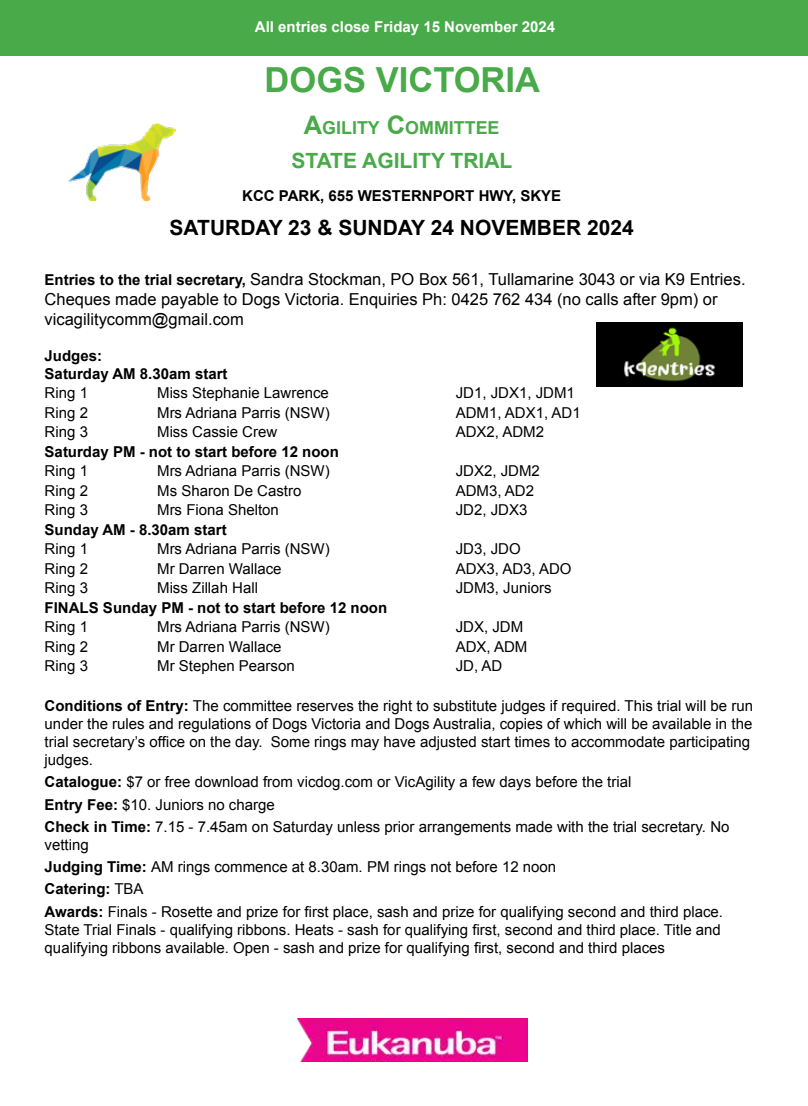
<style>
.page{position:relative;width:808px;height:1106px;background:#fff}
.page>*{position:absolute;margin:0;border:0;box-sizing:border-box;transform-origin:0 0}
.t1{font:700 34.5px "Arial";color:#48aa48}
.t2{font:700 21px "Arial";color:#000}
.t3{font:700 21px "Arial";color:#48aa48}
.t4{font:700 17.85px "Arial";color:#48aa48}
.t5{font:16.5px/19.8px "Arial";color:#000}
.t6{font:15px/22.2px "Arial";color:#000}
.t7{font:700 15px/18px "Arial";color:#000}
.t8{font:700 15px "Arial";color:#fff}
.s1{font-size:25.5px}
.s2{font-weight:700;font-size:15px}
.s3{font-weight:700}
</style>
<div class="page">
<div style="left:0;top:0;width:808px;height:55px;background:#48aa48"></div>
<img style="left:298px;top:1018px;width:229px;height:43px">
<img style="left:68px;top:123px;width:107px;height:77px">
<img style="left:596px;top:322px;width:146px;height:64px">
<p class="t8" style="left:255px;top:17px;width:302px">All entries close Friday 15 November 2024</p>
<h1 class="t1" style="left:265px;top:58px;width:277px">DOGS VICTORIA</h1>
<p class="t4" style="left:304px;top:116px;width:197px"><span class="s1">A</span>GILITY <span class="s1">C</span>OMMITTEE</p>
<h2 class="t3" style="left:291px;top:147px;width:222px">STATE AGILITY TRIAL</h2>
<p class="t7" style="left:242px;top:187px;width:320px">KCC PARK, 655 WESTERNPORT HWY, SKYE</p>
<h2 class="t2" style="left:170px;top:214px;width:466px">SATURDAY 23 &amp; SUNDAY 24 NOVEMBER 2024</h2>
<p class="t5" style="left:45px;top:269px;width:702px"><span class="s2">Entries to the trial secretary,</span> Sandra Stockman, PO Box 561, Tullamarine 3043 or via K9 Entries.<br>Cheques made payable to Dogs Victoria. Enquiries Ph: 0425 762 434 (no calls after 9pm) or vicagilitycomm@gmail.com</p>
<p class="t7" style="left:45px;top:347px;width:184px">Judges:<br>Saturday AM 8.30am start</p>
<p class="t6" style="left:45px;top:382px;width:45px">Ring 1</p>
<p class="t6" style="left:157px;top:382px;width:173px">Miss Stephanie Lawrence</p>
<p class="t6" style="left:456px;top:382px;width:121px">JD1, JDX1, JDM1</p>
<p class="t6" style="left:45px;top:401px;width:45px">Ring 2</p>
<p class="t6" style="left:157px;top:401px;width:174px">Mrs Adriana Parris (NSW)</p>
<p class="t6" style="left:456px;top:401px;width:127px">ADM1, ADX1, AD1</p>
<p class="t6" style="left:45px;top:421px;width:45px">Ring 3</p>
<p class="t6" style="left:157px;top:421px;width:121px">Miss Cassie Crew</p>
<p class="t6" style="left:456px;top:421px;width:90px">ADX2, ADM2</p>
<p class="t7" style="left:45px;top:443px;width:296px">Saturday PM - not to start before 12 noon</p>
<p class="t6" style="left:45px;top:460px;width:45px">Ring 1</p>
<p class="t6" style="left:157px;top:460px;width:174px">Mrs Adriana Parris (NSW)</p>
<p class="t6" style="left:456px;top:460px;width:86px">JDX2, JDM2</p>
<p class="t6" style="left:45px;top:479px;width:45px">Ring 2</p>
<p class="t6" style="left:157px;top:479px;width:146px">Ms Sharon De Castro</p>
<p class="t6" style="left:456px;top:479px;width:80px">ADM3, AD2</p>
<p class="t6" style="left:45px;top:499px;width:45px">Ring 3</p>
<p class="t6" style="left:157px;top:499px;width:123px">Mrs Fiona Shelton</p>
<p class="t6" style="left:456px;top:499px;width:73px">JD2, JDX3</p>
<p class="t7" style="left:45px;top:521px;width:183px">Sunday AM - 8.30am start</p>
<p class="t6" style="left:45px;top:538px;width:45px">Ring 1</p>
<p class="t6" style="left:157px;top:538px;width:174px">Mrs Adriana Parris (NSW)</p>
<p class="t6" style="left:456px;top:538px;width:67px">JD3, JDO</p>
<p class="t6" style="left:45px;top:557px;width:45px">Ring 2</p>
<p class="t6" style="left:157px;top:557px;width:126px">Mr Darren Wallace</p>
<p class="t6" style="left:456px;top:557px;width:117px">ADX3, AD3, ADO</p>
<p class="t6" style="left:45px;top:577px;width:45px">Ring 3</p>
<p class="t6" style="left:157px;top:577px;width:102px">Miss Zillah Hall</p>
<p class="t6" style="left:456px;top:577px;width:97px">JDM3, Juniors</p>
<p class="t7" style="left:45px;top:599px;width:344px">FINALS Sunday PM - not to start before 12 noon</p>
<p class="t6" style="left:45px;top:616px;width:45px">Ring 1</p>
<p class="t6" style="left:157px;top:616px;width:174px">Mrs Adriana Parris (NSW)</p>
<p class="t6" style="left:456px;top:616px;width:69px">JDX, JDM</p>
<p class="t6" style="left:45px;top:635px;width:45px">Ring 2</p>
<p class="t6" style="left:157px;top:635px;width:126px">Mr Darren Wallace</p>
<p class="t6" style="left:456px;top:635px;width:73px">ADX, ADM</p>
<p class="t6" style="left:45px;top:655px;width:45px">Ring 3</p>
<p class="t6" style="left:157px;top:655px;width:139px">Mr Stephen Pearson</p>
<p class="t6" style="left:456px;top:655px;width:48px">JD, AD</p>
<p class="t6" style="left:45px;top:697px;width:710px;line-height:18px"><span class="s3">Conditions of Entry:</span> The committee reserves the right to substitute judges if required. This trial will be run under the rules and regulations of Dogs Victoria and Dogs Australia, copies of which will be available in the trial secretary’s office on the day. Some rings may have adjusted start times to accommodate participating judges.</p>
<p class="t6" style="left:45px;top:771px;width:686px"><span class="s3">Catalogue:</span> $7 or free download from vicdog.com or VicAgility a few days before the trial<br><span class="s3">Entry Fee:</span> $10. Juniors no charge<br><span class="s3">Check in Time:</span> 7.15 - 7.45am on Saturday unless prior arrangements made with the trial secretary. No</p>
<p class="t6" style="left:45px;top:833px;width:680px">vetting<br><span class="s3">Judging Time:</span> AM rings commence at 8.30am. PM rings not before 12 noon<br><span class="s3">Catering:</span> TBA<br><span class="s3">Awards:</span> Finals - Rosette and prize for first place, sash and prize for qualifying second and third place.</p>
<p class="t6" style="left:45px;top:920px;width:678px;line-height:18px">State Trial Finals - qualifying ribbons. Heats - sash for qualifying first, second and third place. Title and qualifying ribbons available. Open - sash and prize for qualifying first, second and third places</p>
</div>
